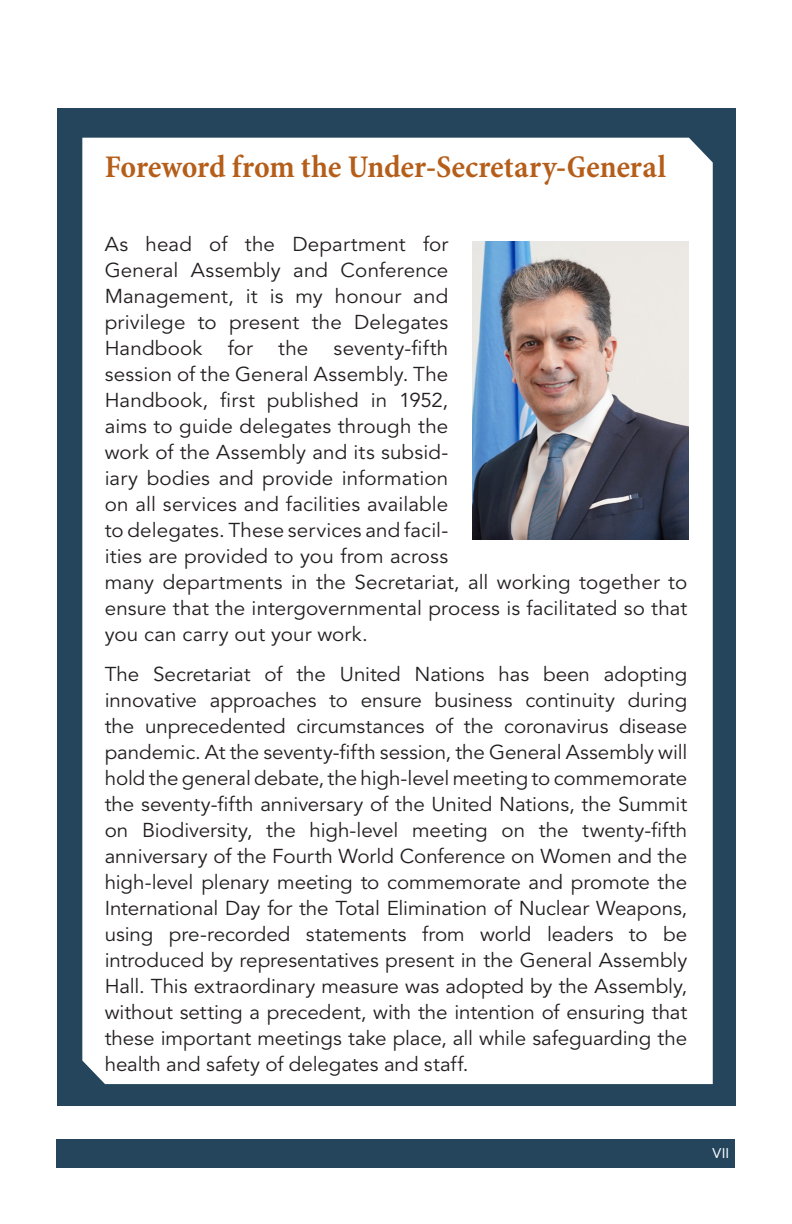
<style>
.page{position:relative;width:792px;height:1224px;background:#fff}
.page>*{position:absolute;margin:0;border:0;box-sizing:border-box;transform-origin:0 0}
.Head1_SG{font:700 condensed 32px "Minion";letter-spacing:-.005em;color:#b55e1a}
.BT{font:20px/26px "Avenir LT Std";letter-spacing:.005em;color:#231f20;text-align:justify}
.t1{font:14px "Avenir LT Std";color:#f8fcfe}
</style>
<div class="page">
<div style="left:57px;top:1139px;width:678px;height:28px;background:#24455c"></div>
<div style="left:58px;top:108px;width:678px;height:997px;background:#24455c"></div>
<div style="left:82px;top:138px;width:631px;height:946px;background:#fff"></div>
<img style="left:472px;top:242px;width:216px;height:297px">
<h1 class="Head1_SG" style="left:105px;top:149px;width:563px">Foreword from the Under-Secretary-General</h1>
<p class="BT" style="left:105px;top:232px;width:345px">As head of the Department for General Assembly and Conference Management, it is my honour and privilege to present the Delegates Handbook</p>
<p class="BT" style="left:105px;top:336px;width:584px;text-align:left;text-indent:229px">seventy-fifth<br>session of the General Assembly. The<br>Handbook, first published in 1952,<br>aims to guide delegates through the<br>work of the Assembly and its subsid-<br>iary bodies and provide information<br>on all services and facilities available<br>to delegates. These services and facil-<br>ities are provided to you from across<br>many departments in the Secretariat, all working together to ensure that the intergovernmental process is facilitated so that you can carry out your work.</p>
<p class="BT" style="left:105px;top:662px;width:584px">The Secretariat of the United Nations has been adopting innovative approaches to ensure business continuity during the unprecedented circumstances of the coronavirus disease pandemic. At the seventy-fifth session, the General Assembly will hold the general debate, the high-level meeting to commemorate the seventy-fifth anniversary of the United Nations, the Summit on Biodiversity, the high-level meeting on the twenty-fifth anniversary of the Fourth World Conference on Women and the high-level plenary meeting to commemorate and promote the International Day for the Total Elimination of Nuclear Weapons, using pre-recorded statements from world leaders to be introduced by representatives present in the General Assembly Hall. This extraordinary measure was adopted by the Assembly, without setting a precedent, with the intention of ensuring that these important meetings take place, all while safeguarding the health and safety of delegates and staff.</p>
<p class="BT" style="left:228px;top:336px;width:27px">for</p>
<p class="BT" style="left:278px;top:336px;width:32px">the</p>
<p class="t1" style="left:713px;top:1145px;width:18px">VII</p>
</div>
